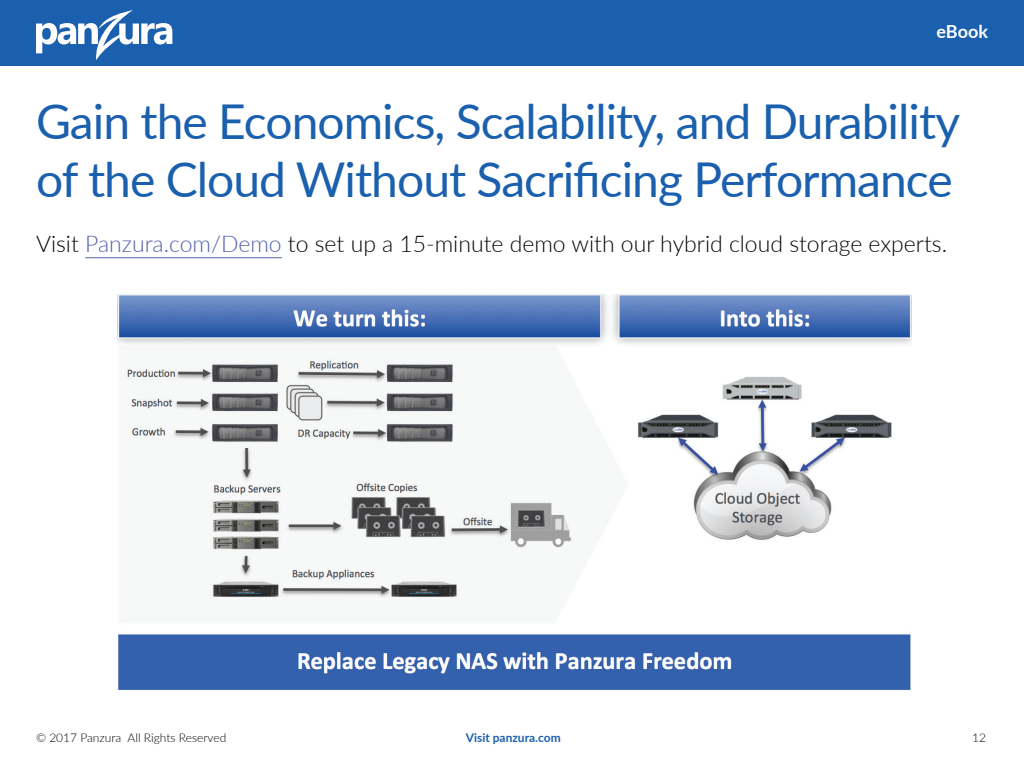
<style>
.page{position:relative;width:1024px;height:768px;background:#fff}
.page>*{position:absolute;margin:0;border:0;box-sizing:border-box;transform-origin:0 0}
.t1{font:48px/58px "Lato";letter-spacing:-.02em;color:#1b60ae}
.t2{font:300 23px "Lato";color:#040503}
.t3{font:700 18px "Lato";letter-spacing:-.005em;color:#fff}
.t4{font:300 12px "Lato";color:#040503}
.t5{font:700 12px "Lato";color:#1b60ae}
.s1{color:#535fab}
</style>
<div class="page">
<div style="left:0;top:0;width:1024px;height:66px;background:#1b60ae"></div>
<svg style="left:36px;top:10px;width:136px;height:50px"></svg>
<hr style="left:85px;top:257px;width:197px;height:1px;background:#535fab">
<img style="left:118px;top:295px;width:794px;height:396px">
<p class="t3" style="left:937px;top:19px;width:53px">eBook</p>
<p class="t1" style="left:36px;top:90px;width:926px">Gain the Economics, Scalability, and Durability of the Cloud Without Sacrificing Performance</p>
<p class="t2" style="left:36px;top:228px;width:913px">Visit <span class="s1">Panzura.com/Demo</span> to set up a 15-minute demo with our hybrid cloud storage experts.</p>
<p class="t5" style="left:466px;top:728px;width:96px">Visit panzura.com</p>
<p class="t4" style="left:36px;top:729px;width:192px">© 2017 Panzura All Rights Reserved</p>
<p class="t4" style="left:972px;top:729px;width:15px">12</p>
</div>
